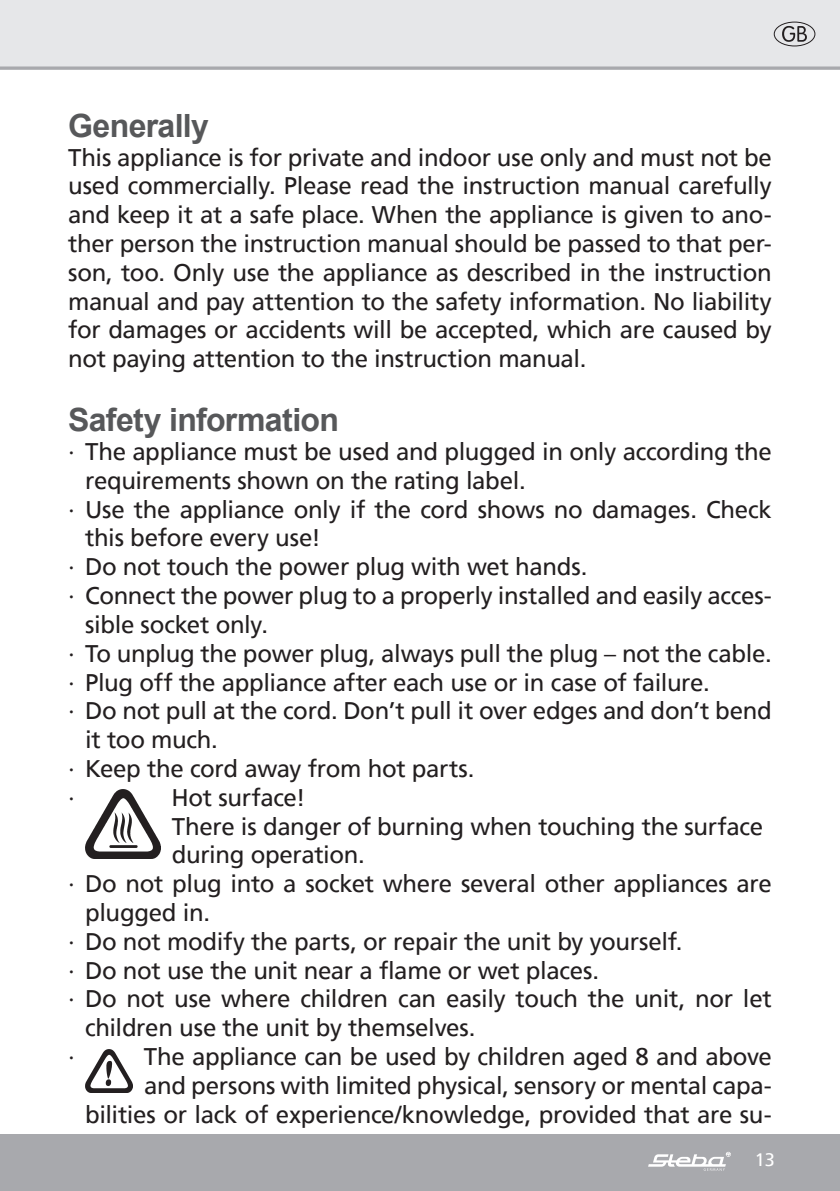
<style>
.page{position:relative;width:840px;height:1191px;background:#fff}
.page>*{position:absolute;margin:0;border:0;box-sizing:border-box;transform-origin:0 0}
.t1{font:700 32px "Arial";letter-spacing:-.02em;color:#57585a}
.t2{font:24px/28.8px "Frutiger";letter-spacing:-.015em;color:#231f20;text-align:justify}
.t3{font:18px "Frutiger";color:#fff}
</style>
<div class="page">
<div style="left:0;top:0;width:839px;height:68px;background:#e6e7e9"></div>
<div style="left:0;top:1134px;width:839px;height:57px;background:#a8a9ad"></div>
<svg style="left:648px;top:1151px;width:82px;height:19px"></svg>
<svg style="left:0;top:66px;width:839px;height:4px;background:#b3b4b8"></svg>
<svg style="left:773px;top:22px;width:41px;height:24px"></svg>
<div style="left:773px;top:22px;width:41px;height:24px;border:1px solid #231f20;border-radius:50%"></div>
<svg style="left:781px;top:26px;width:25px;height:16px"></svg>
<img style="left:85px;top:790px;width:75px;height:68px">
<img style="left:85px;top:1049px;width:48px;height:43px">
<h1 class="t1" style="left:68px;top:104px;width:142px">Generally</h1>
<p class="t2" style="left:68px;top:143px;width:705px">This appliance is for private and indoor use only and must not be used commercially. Please read the instruction manual carefully and keep it at a safe place. When the appliance is given to ano&shy;ther person the instruction manual should be passed to that per&shy;son, too. Only use the appliance as described in the instruction manual and pay attention to the safety information. No liability for damages or accidents will be accepted, which are caused by not paying attention to the instruction manual.</p>
<h1 class="t1" style="left:68px;top:399px;width:272px">Safety information</h1>
<p class="t2" style="left:68px;top:437px;width:704px">∙ The appliance must be used and plugged in only according the</p>
<p class="t2" style="left:85px;top:466px;width:442px">requirements shown on the rating label.</p>
<p class="t2" style="left:68px;top:495px;width:704px">∙ Use the appliance only if the cord shows no damages. Check</p>
<p class="t2" style="left:85px;top:523px;width:237px">this before every use!</p>
<p class="t2" style="left:68px;top:552px;width:520px">∙ Do not touch the power plug with wet hands.</p>
<p class="t2" style="left:68px;top:581px;width:705px">∙ Connect the power plug to a properly installed and easily acces-</p>
<p class="t2" style="left:85px;top:610px;width:184px">sible socket only.</p>
<p class="t2" style="left:68px;top:639px;width:704px">∙ To unplug the power plug, always pull the plug – not the cable.</p>
<p class="t2" style="left:68px;top:667px;width:642px">∙ Plug off the appliance after each use or in case of failure.</p>
<p class="t2" style="left:68px;top:696px;width:705px">∙ Do not pull at the cord. Don’t pull it over edges and don’t bend</p>
<p class="t2" style="left:85px;top:725px;width:134px">it too much.</p>
<p class="t2" style="left:68px;top:754px;width:408px">∙ Keep the cord away from hot parts.</p>
<p class="t2" style="left:68px;top:783px;width:8px">∙</p>
<p class="t2" style="left:171px;top:783px;width:135px">Hot surface!</p>
<p class="t2" style="left:172px;top:811px;width:592px">There is danger of burning when touching the surface</p>
<p class="t2" style="left:172px;top:840px;width:194px">during operation.</p>
<p class="t2" style="left:68px;top:869px;width:704px">∙ Do not plug into a socket where several other appliances are</p>
<p class="t2" style="left:85px;top:898px;width:126px">plugged in.</p>
<p class="t2" style="left:68px;top:927px;width:615px">∙ Do not modify the parts, or repair the unit by yourself.</p>
<p class="t2" style="left:68px;top:955px;width:532px">∙ Do not use the unit near a flame or wet places.</p>
<p class="t2" style="left:68px;top:984px;width:705px">∙ Do not use where children can easily touch the unit, nor let</p>
<p class="t2" style="left:85px;top:1013px;width:392px">children use the unit by themselves.</p>
<p class="t2" style="left:68px;top:1042px;width:8px">∙</p>
<p class="t2" style="left:85px;top:1042px;width:688px;text-align:right">The appliance can be used by children aged 8 and above<br>and persons with limited physical, sensory or mental capa&shy;bilities or lack of experience/knowledge, provided that are su-</p>
<p class="t3" style="left:754px;top:1149px;width:22px">13</p>
</div>
